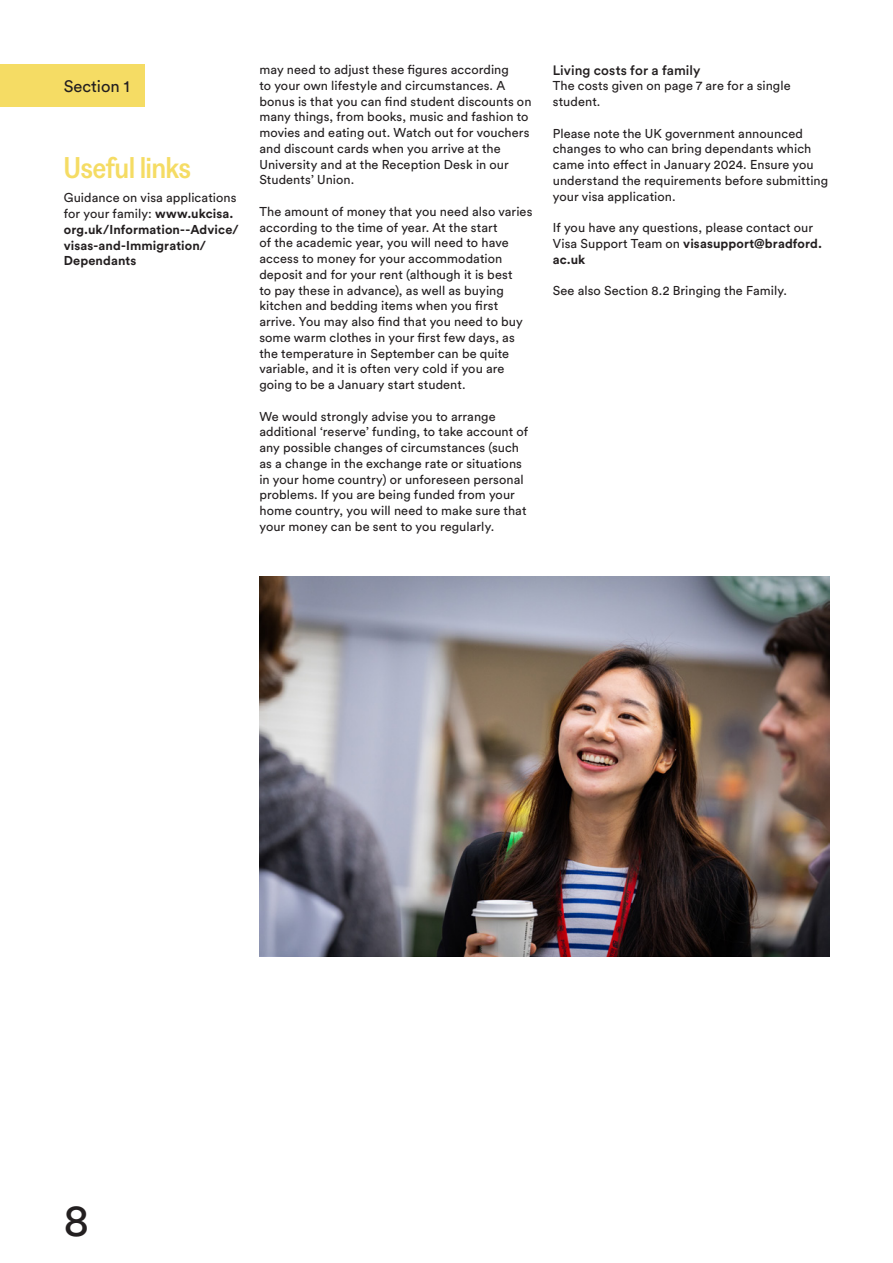
<style>
.page{position:relative;width:893px;height:1263px;background:#fff}
.page>*{position:absolute;margin:0;border:0;box-sizing:border-box;transform-origin:0 0}
.t1{font:45px "Circular Std";color:#231f20}
.t2{font:500 30px "Greed Narrow";letter-spacing:-.005em;color:#f5dc64}
.t3{font:16.5px "Circular Std";color:#231f20}
.t4{font:500 13.5px "Circular Std";letter-spacing:.005em;color:#231f20}
.t5{font:12.75px/15.8px "Circular Std";letter-spacing:.005em;color:#231f20}
.t6{font:700 12.75px/15.8px "Circular Std";letter-spacing:.01em;color:#231f20}
.s1{font-weight:400}
.s2{font-weight:700}
</style>
<div class="page">
<div style="left:0;top:64px;width:145px;height:42px;background:#f5dc64"></div>
<img style="left:259px;top:576px;width:570px;height:380px">
<p class="t3" style="left:64px;top:76px;width:68px">Section 1</p>
<p class="t2" style="left:64px;top:146px;width:129px">Useful links</p>
<p class="t6" style="left:64px;top:190px;width:176px"><span class="s1">Guidance on visa applications for your family:</span> www.ukcisa. org.uk/Information--Advice/ visas-and-Immigration/<br>Dependants</p>
<p class="t5" style="left:259px;top:62px;width:274px">may need to adjust these figures according<br>to your own lifestyle and circumstances. A bonus is that you can find student discounts on many things, from books, music and fashion to movies and eating out. Watch out for vouchers and discount cards when you arrive at the University and at the Reception Desk in our Students’ Union.</p>
<p class="t5" style="left:259px;top:203px;width:275px">The amount of money that you need also varies according to the time of year. At the start<br>of the academic year, you will need to have access to money for your accommodation deposit and for your rent (although it is best<br>to pay these in advance), as well as buying kitchen and bedding items when you first arrive. You may also find that you need to buy some warm clothes in your first few days, as the temperature in September can be quite variable, and it is often very cold if you are going to be a January start student.</p>
<p class="t5" style="left:259px;top:408px;width:270px">We would strongly advise you to arrange additional ‘reserve’ funding, to take account of any possible changes of circumstances (such as a change in the exchange rate or situations in your home country) or unforeseen personal problems. If you are being funded from your home country, you will need to make sure that your money can be sent to you regularly.</p>
<p class="t4" style="left:553px;top:61px;width:149px">Living costs for a family</p>
<p class="t5" style="left:553px;top:78px;width:239px">The costs given on page 7 are for a single student.</p>
<p class="t5" style="left:553px;top:125px;width:277px">Please note the UK government announced changes to who can bring dependants which came into effect in January 2024. Ensure you understand the requirements before submitting your visa application.</p>
<p class="t5" style="left:553px;top:220px;width:271px">If you have any questions, please contact our<br>Visa Support Team on <span class="s2">visasupport@bradford. ac.uk</span></p>
<p class="t5" style="left:553px;top:283px;width:236px">See also Section 8.2 Bringing the Family.</p>
<h1 class="t1" style="left:64px;top:1192px;width:27px">8</h1>
</div>
